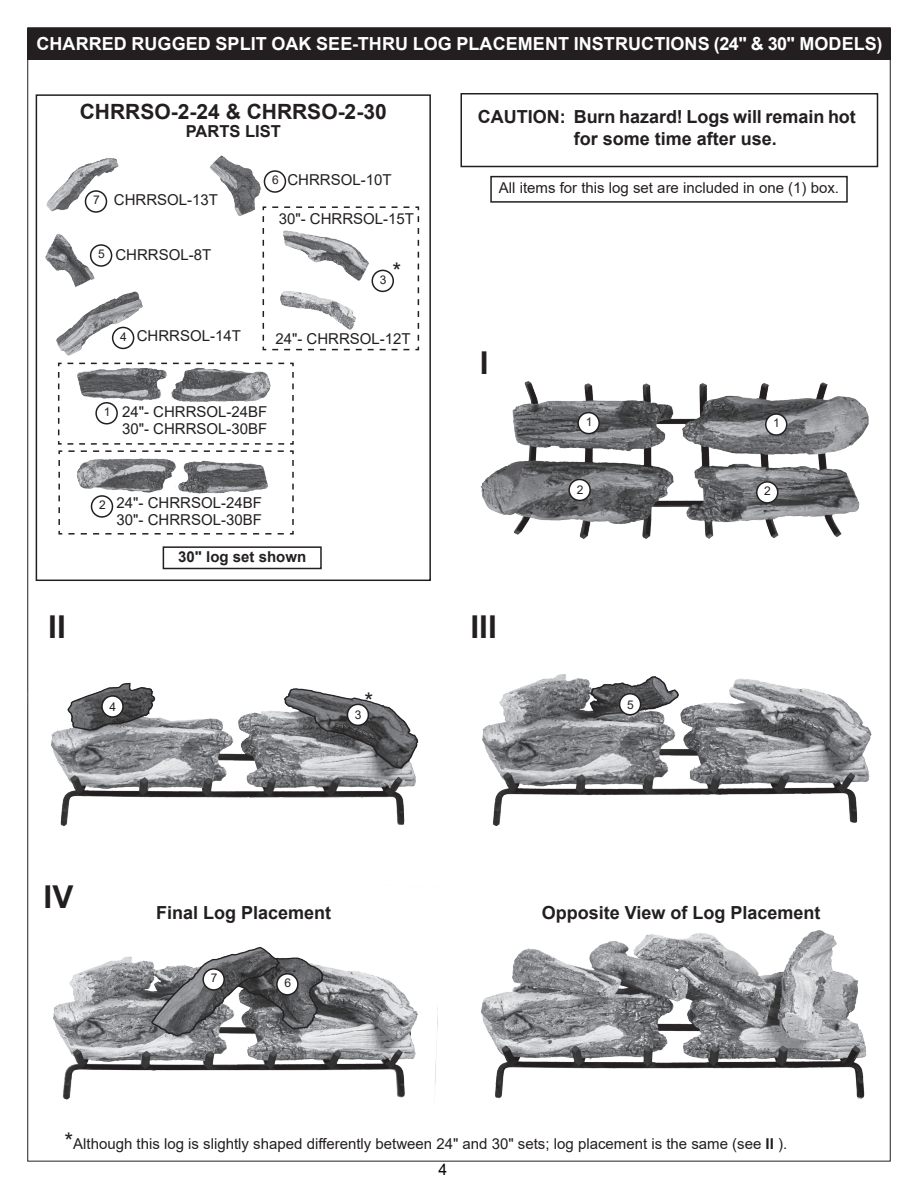
<style>
.page{position:relative;width:918px;height:1188px;background:#fff}
.page>*{position:absolute;margin:0;border:0;box-sizing:border-box;transform-origin:0 0}
.t1{font:700 31.5px "Arial";color:#231f20}
.t2{font:22.5px "Arial";color:#231f20}
.t3{font:700 21px "Arial";color:#231f20}
.t4{font:700 18px/21.6px "Arial";color:#231f20}
.t5{font:700 18px "Arial";letter-spacing:.005em;color:#fff}
.t6{font:700 16.5px "Arial";color:#231f20}
.t7{font:15.75px "Arial";color:#000}
.t8{font:15px/16.5px "Arial";color:#231f20}
.t9{font:700 15px "Arial";color:#231f20}
.t10{font:12px "Arial";color:#231f20}
.s1{font-size:12px}
.s2{font-size:22.5px}
.s3{font-weight:700}
</style>
<div class="page">
<img style="left:27px;top:615px;width:392px;height:231px">
<img style="left:482px;top:615px;width:409px;height:231px">
<img style="left:481px;top:885px;width:409px;height:223px">
<div style="left:28px;top:28px;width:863px;height:31px;background:#231f20"></div>
<div style="left:460px;top:93px;width:418px;height:74px;border:2px solid #231f20"></div>
<img style="left:480px;top:351px;width:410px;height:213px">
<div style="left:578px;top:413px;width:21px;height:21px;background:#fff;border-radius:50%"></div>
<div style="left:577px;top:412px;width:23px;height:22px;border:2px solid #231f20;border-radius:50%"></div>
<div style="left:766px;top:414px;width:21px;height:21px;background:#fff;border-radius:50%"></div>
<div style="left:765px;top:413px;width:22px;height:23px;border:2px solid #231f20;border-radius:50%"></div>
<div style="left:569px;top:479px;width:21px;height:21px;background:#fff;border-radius:50%"></div>
<div style="left:568px;top:479px;width:23px;height:22px;border:2px solid #231f20;border-radius:50%"></div>
<div style="left:757px;top:482px;width:21px;height:21px;background:#fff;border-radius:50%"></div>
<div style="left:756px;top:481px;width:22px;height:23px;border:2px solid #231f20;border-radius:50%"></div>
<img style="left:45px;top:155px;width:242px;height:201px">
<div style="left:36px;top:94px;width:395px;height:487px;border:2px solid #231f20"></div>
<div style="left:347px;top:704px;width:21px;height:21px;background:#fff;border-radius:50%"></div>
<div style="left:347px;top:704px;width:22px;height:22px;border:2px solid #231f20;border-radius:50%"></div>
<div style="left:102px;top:696px;width:21px;height:21px;background:#fff;border-radius:50%"></div>
<div style="left:101px;top:695px;width:23px;height:23px;border:2px solid #231f20;border-radius:50%"></div>
<div style="left:490px;top:176px;width:358px;height:27px;border:2px solid #231f20"></div>
<div style="left:163px;top:546px;width:159px;height:23px;border:2px solid #231f20"></div>
<div style="left:113px;top:327px;width:21px;height:21px;background:#fff;border-radius:50%"></div>
<div style="left:112px;top:327px;width:22px;height:22px;border:2px solid #231f20;border-radius:50%"></div>
<img style="left:28px;top:885px;width:409px;height:224px">
<div style="left:277px;top:974px;width:21px;height:21px;background:#fff;border-radius:50%"></div>
<div style="left:276px;top:973px;width:23px;height:23px;border:2px solid #231f20;border-radius:50%"></div>
<div style="left:620px;top:694px;width:21px;height:21px;background:#fff;border-radius:50%"></div>
<div style="left:619px;top:693px;width:22px;height:23px;border:2px solid #231f20;border-radius:50%"></div>
<div style="left:203px;top:969px;width:21px;height:21px;background:#fff;border-radius:50%"></div>
<div style="left:202px;top:968px;width:23px;height:23px;border:2px solid #231f20;border-radius:50%"></div>
<div style="left:91px;top:245px;width:21px;height:21px;background:#fff;border-radius:50%"></div>
<div style="left:90px;top:244px;width:22px;height:23px;border:2px solid #231f20;border-radius:50%"></div>
<div style="left:86px;top:191px;width:20px;height:21px;background:#fff;border-radius:50%"></div>
<div style="left:85px;top:190px;width:22px;height:23px;border:2px solid #231f20;border-radius:50%"></div>
<div style="left:264px;top:171px;width:21px;height:21px;background:#fff;border-radius:50%"></div>
<div style="left:264px;top:170px;width:22px;height:23px;border:2px solid #231f20;border-radius:50%"></div>
<svg style="left:57px;top:362px;width:237px;height:173px"></svg>
<svg style="left:262px;top:206px;width:158px;height:145px"></svg>
<p class="t5" style="left:36px;top:31px;width:848px">CHARRED RUGGED SPLIT OAK SEE-THRU LOG PLACEMENT INSTRUCTIONS (24" &amp; 30" MODELS)</p>
<h3 class="t3" style="left:80px;top:97px;width:308px">CHRRSO-2-24 &amp; CHRRSO-2-30</h3>
<p class="t6" style="left:186px;top:119px;width:97px">PARTS LIST</p>
<p class="t10" style="left:93px;top:192px;width:8px">7</p>
<p class="t8" style="left:114px;top:192px;width:106px">CHRRSOL-13T</p>
<p class="t10" style="left:98px;top:246px;width:8px">5</p>
<p class="t8" style="left:115px;top:246px;width:97px">CHRRSOL-8T</p>
<p class="t10" style="left:120px;top:328px;width:8px">4</p>
<p class="t8" style="left:137px;top:327px;width:106px">CHRRSOL-14T</p>
<p class="t8" style="left:272px;top:171px;width:121px"><span class="s1">6</span> CHRRSOL-10T</p>
<p class="t8" style="left:279px;top:211px;width:137px">30"- CHRRSOL-15T</p>
<h2 class="t2" style="left:392px;top:256px;width:10px">*</h2>
<p class="t10" style="left:380px;top:271px;width:8px">3</p>
<p class="t8" style="left:275px;top:330px;width:137px">24"- CHRRSOL-12T</p>
<p class="t8" style="left:104px;top:404px;width:165px;text-align:right"><span class="s1">1</span> 24"- CHRRSOL-24BF<br>30"- CHRRSOL-30BF</p>
<p class="t10" style="left:99px;top:497px;width:8px">2</p>
<p class="t8" style="left:117px;top:495px;width:147px">24"- CHRRSOL-24BF<br>30"- CHRRSOL-30BF</p>
<p class="t9" style="left:178px;top:546px;width:129px">30" log set shown</p>
<p class="t4" style="left:574px;top:106px;width:284px;text-indent:-96px">CAUTION: Burn hazard! Logs will remain hot for some time after use.</p>
<p class="t8" style="left:499px;top:179px;width:342px">All items for this log set are included in one (1) box.</p>
<h1 class="t1" style="left:480px;top:340px;width:10px">I</h1>
<p class="t10" style="left:586px;top:414px;width:8px">1</p>
<p class="t10" style="left:773px;top:415px;width:8px">1</p>
<p class="t10" style="left:577px;top:482px;width:8px">2</p>
<p class="t10" style="left:764px;top:483px;width:8px">2</p>
<h1 class="t1" style="left:48px;top:605px;width:19px">II</h1>
<h1 class="t1" style="left:471px;top:605px;width:28px">III</h1>
<p class="t10" style="left:110px;top:698px;width:8px">4</p>
<h2 class="t2" style="left:364px;top:686px;width:10px">*</h2>
<p class="t10" style="left:355px;top:707px;width:8px">3</p>
<p class="t10" style="left:627px;top:696px;width:8px">5</p>
<h1 class="t1" style="left:44px;top:875px;width:31px">IV</h1>
<p class="t4" style="left:156px;top:902px;width:177px">Final Log Placement</p>
<p class="t10" style="left:211px;top:970px;width:8px">7</p>
<p class="t10" style="left:284px;top:975px;width:8px">6</p>
<p class="t4" style="left:542px;top:902px;width:280px">Opposite View of Log Placement</p>
<p class="t8" style="left:64px;top:1135px;width:724px"><span class="s2">*</span>Although this log is slightly shaped differently between 24" and 30" sets; log placement is the same (see <span class="s3">II</span> ).</p>
<p class="t7" style="left:438px;top:1159px;width:10px">4</p>
</div>
